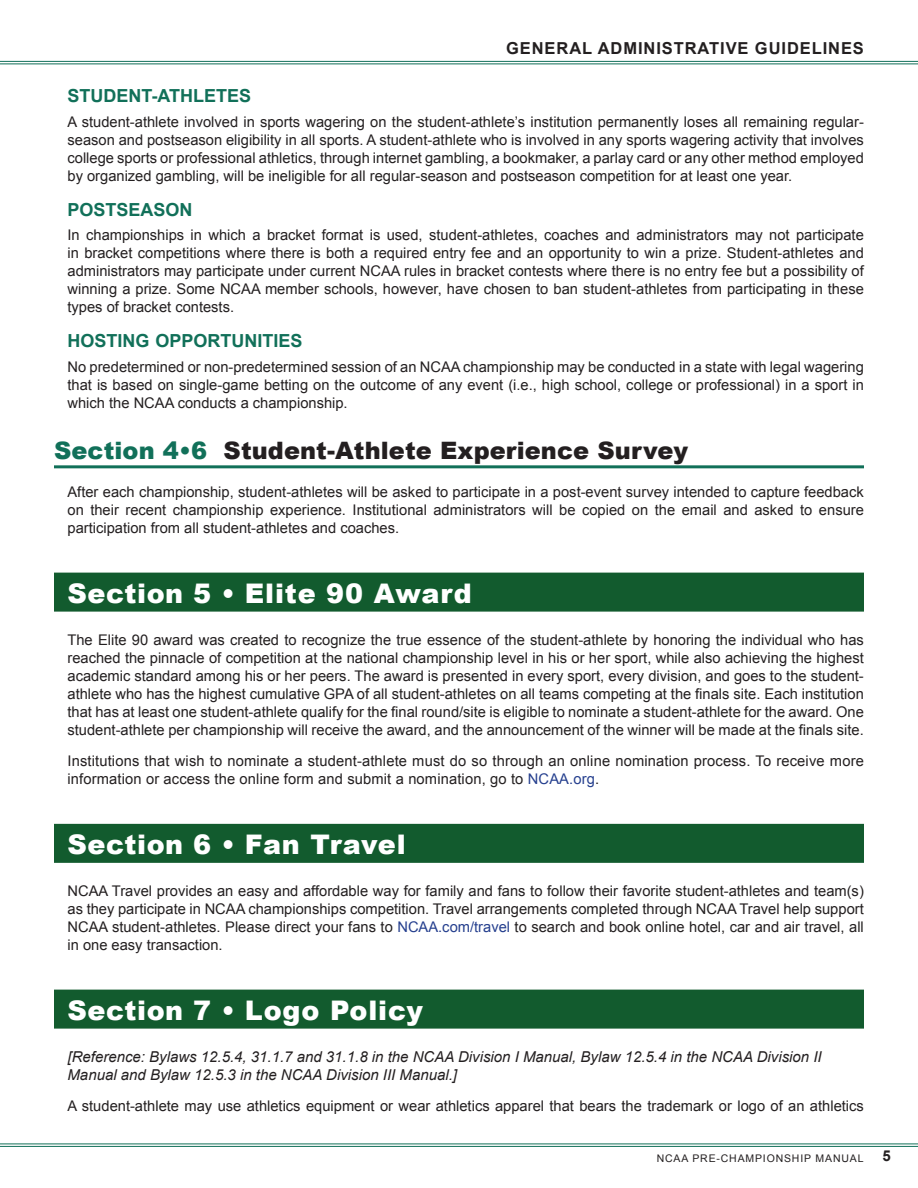
<style>
.page{position:relative;width:918px;height:1188px;background:#fff}
.page>*{position:absolute;margin:0;border:0;box-sizing:border-box;transform-origin:0 0}
.t1{font:900 27px "Arial";letter-spacing:.02em;color:#fff}
.t2{font:900 24px "Arial";letter-spacing:.005em;color:#231f20}
.t3{font:700 18px "Arial";color:#117059}
.t4{font:700 16.5px "Arial";letter-spacing:.055em;color:#231f20}
.t5{font:italic 15px/18px "Arial";color:#231f20}
.t6{font:700 15px "Arial";color:#231f20}
.t7{font:14.7px/18px "Arial";color:#231f20;text-align:justify}
.t8{font:10.5px "Arial";letter-spacing:.08em;color:#231f20}
.s1{color:#117059}
.s2{color:#253f8e}
</style>
<div class="page">
<hr style="left:0;top:61px;width:918px;height:1px;background:#117059">
<hr style="left:0;top:64px;width:918px;height:1px;background:#117059">
<hr style="left:0;top:1144px;width:918px;height:1px;background:#117059">
<hr style="left:0;top:1146px;width:918px;height:1px;background:#117059">
<hr style="left:54px;top:465px;width:810px;height:3px;background:#117059">
<div style="left:54px;top:573px;width:810px;height:39px;background:#125b2e"></div>
<div style="left:54px;top:824px;width:810px;height:39px;background:#125b2e"></div>
<div style="left:54px;top:990px;width:810px;height:39px;background:#125b2e"></div>
<p class="t4" style="left:506px;top:38px;width:359px">GENERAL ADMINISTRATIVE GUIDELINES</p>
<p class="t3" style="left:68px;top:84px;width:185px">STUDENT-ATHLETES</p>
<p class="t7" style="left:68px;top:113px;width:798px">A student-athlete involved in sports wagering on the student-athlete’s institution permanently loses all remaining regular&shy;season and postseason eligibility in all sports. A student-athlete who is involved in any sports wagering activity that involves college sports or professional athletics, through internet gambling, a bookmaker, a parlay card or any other method employed by organized gambling, will be ineligible for all regular-season and postseason competition for at least one year.</p>
<p class="t3" style="left:68px;top:197px;width:127px">POSTSEASON</p>
<p class="t7" style="left:68px;top:226px;width:798px">In championships in which a bracket format is used, student-athletes, coaches and administrators may not participate in bracket competitions where there is both a required entry fee and an opportunity to win a prize. Student-athletes and administrators may participate under current NCAA rules in bracket contests where there is no entry fee but a possibility of winning a prize. Some NCAA member schools, however, have chosen to ban student-athletes from participating in these types of bracket contests.</p>
<p class="t3" style="left:68px;top:329px;width:237px">HOSTING OPPORTUNITIES</p>
<p class="t7" style="left:68px;top:358px;width:798px">No predetermined or non-predetermined session of an NCAA championship may be conducted in a state with legal wagering that is based on single-game betting on the outcome of any event (i.e., high school, college or professional) in a sport in which the NCAA conducts a championship.</p>
<h2 class="t2" style="left:54px;top:433px;width:636px"><span class="s1">Section 4•6</span> Student-Athlete Experience Survey</h2>
<p class="t7" style="left:68px;top:483px;width:798px">After each championship, student-athletes will be asked to participate in a post-event survey intended to capture feedback on their recent championship experience. Institutional administrators will be copied on the email and asked to ensure participation from all student-athletes and coaches.</p>
<h1 class="t1" style="left:68px;top:573px;width:406px">Section 5 • Elite 90 Award</h1>
<p class="t7" style="left:68px;top:631px;width:798px">The Elite 90 award was created to recognize the true essence of the student-athlete by honoring the individual who has reached the pinnacle of competition at the national championship level in his or her sport, while also achieving the highest academic standard among his or her peers. The award is presented in every sport, every division, and goes to the student&shy;athlete who has the highest cumulative GPA of all student-athletes on all teams competing at the finals site. Each institution that has at least one student-athlete qualify for the final round/site is eligible to nominate a student-athlete for the award. One student-athlete per championship will receive the award, and the announcement of the winner will be made at the finals site.</p>
<p class="t7" style="left:68px;top:752px;width:798px">Institutions that wish to nominate a student-athlete must do so through an online nomination process. To receive more information or access the online form and submit a nomination, go to <span class="s2">NCAA.org</span>.</p>
<h1 class="t1" style="left:68px;top:825px;width:340px">Section 6 • Fan Travel</h1>
<p class="t7" style="left:68px;top:882px;width:798px">NCAA Travel provides an easy and affordable way for family and fans to follow their favorite student-athletes and team(s) as they participate in NCAA championships competition. Travel arrangements completed through NCAA Travel help support NCAA student-athletes. Please direct your fans to <span class="s2">NCAA.com/travel</span> to search and book online hotel, car and air travel, all in one easy transaction.</p>
<h1 class="t1" style="left:68px;top:990px;width:357px">Section 7 • Logo Policy</h1>
<p class="t5" style="left:68px;top:1048px;width:756px">[Reference: Bylaws 12.5.4, 31.1.7 and 31.1.8 in the NCAA Division I Manual, Bylaw 12.5.4 in the NCAA Division II<br>Manual and Bylaw 12.5.3 in the NCAA Division III Manual.]</p>
<p class="t7" style="left:68px;top:1097px;width:798px">A student-athlete may use athletics equipment or wear athletics apparel that bears the trademark or logo of an athletics</p>
<p class="t8" style="left:657px;top:1151px;width:208px">NCAA PRE-CHAMPIONSHIP MANUAL</p>
<p class="t6" style="left:883px;top:1146px;width:10px">5</p>
</div>
